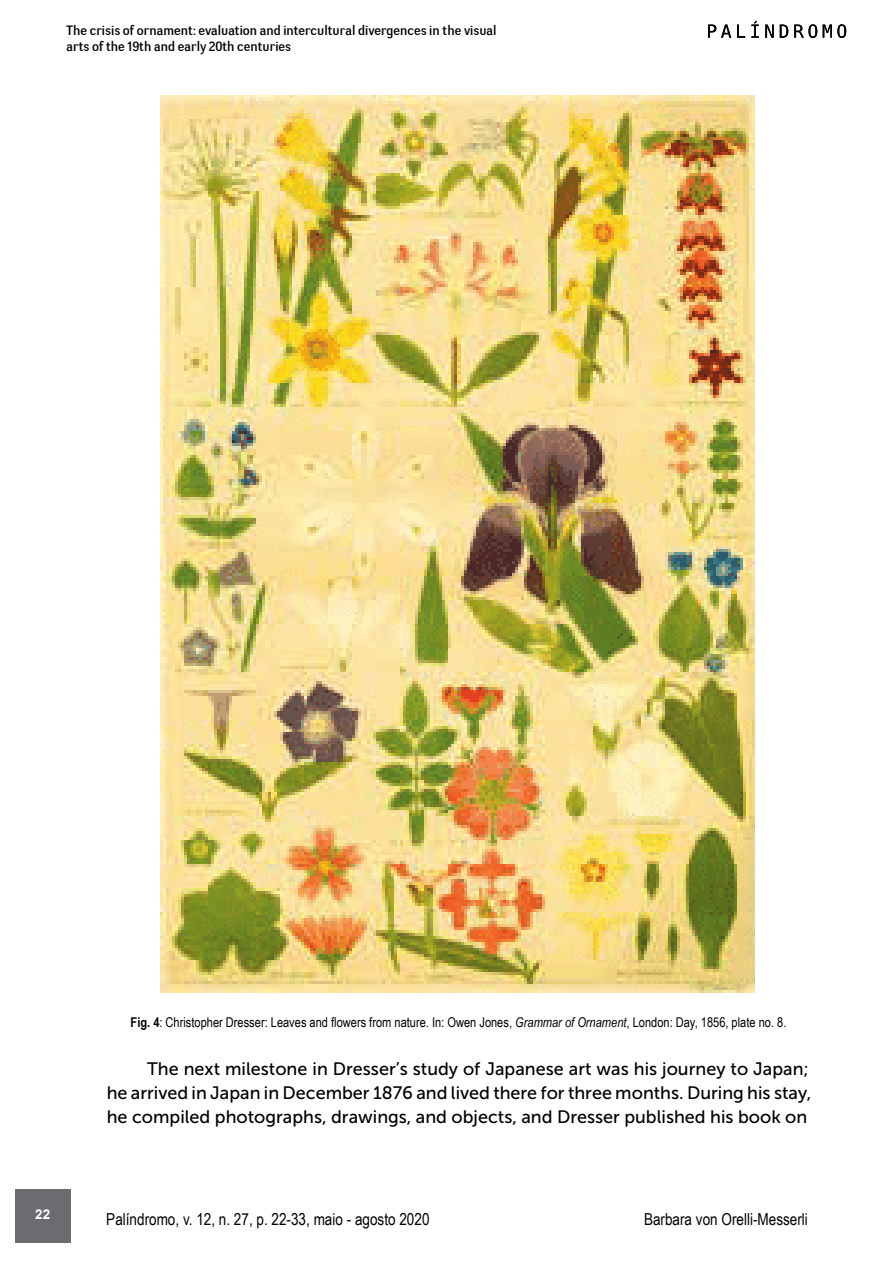
<style>
.page{position:relative;width:893px;height:1263px;background:#fff}
.page>*{position:absolute;margin:0;border:0;box-sizing:border-box;transform-origin:0 0}
.t1{font:18px/24px "Museo Sans 500";color:#000}
.t2{font:16.5px "Arial Narrow";color:#000}
.t3{font:13.5px "Arial Narrow";color:#000}
.t4{font:13.5px/16.2px "Negotiate Free";color:#000}
.t5{font:700 13.5px "Arial";color:#fff}
.s1{font-weight:700}
.s2{font-style:italic}
</style>
<div class="page">
<div style="left:15px;top:1189px;width:55px;height:53px;background:#6b6c6f"></div>
<svg style="left:708px;top:25px;width:23px;height:13px"></svg>
<svg style="left:737px;top:25px;width:8px;height:13px"></svg>
<svg style="left:751px;top:21px;width:8px;height:17px"></svg>
<svg style="left:765px;top:25px;width:9px;height:13px"></svg>
<svg style="left:780px;top:25px;width:8px;height:13px"></svg>
<svg style="left:794px;top:24px;width:23px;height:14px"></svg>
<svg style="left:823px;top:24px;width:23px;height:14px"></svg>
<img style="left:160px;top:96px;width:594px;height:897px">
<p class="t4" style="left:67px;top:22px;width:432px">The crisis of ornament: evaluation and intercultural divergences in the visual arts of the 19th and early 20th centuries</p>
<p class="t5" style="left:35px;top:1205px;width:17px">22</p>
<p class="t3" style="left:131px;top:1013px;width:657px"><span class="s1">Fig. 4</span>: Christopher Dresser: Leaves and flowers from nature. In: Owen Jones, <span class="s2">Grammar of Ornament</span>, London: Day, 1856, plate no. 8.</p>
<p class="t1" style="left:107px;top:1057px;width:706px;text-indent:40px">The next milestone in Dresser’s study of Japanese art was his journey to Japan; he arrived in Japan in December 1876 and lived there for three months. During his stay, he compiled photographs, drawings, and objects, and Dresser published his book on</p>
<p class="t2" style="left:106px;top:1206px;width:325px">Palíndromo, v. 12, n. 27, p. 22-33, maio - agosto 2020</p>
<p class="t2" style="left:644px;top:1206px;width:165px">Barbara von Orelli-Messerli</p>
</div>
